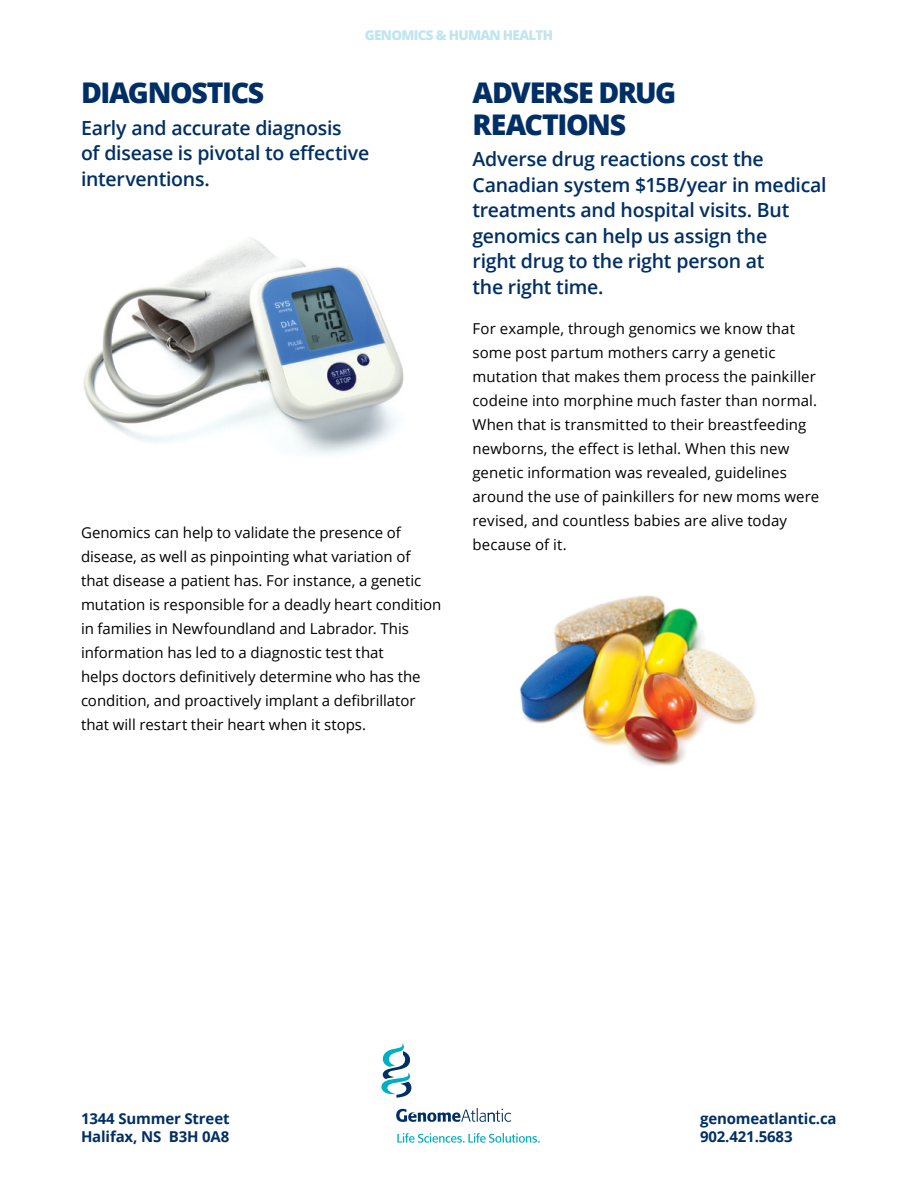
<style>
.page{position:relative;width:918px;height:1188px;background:#fff}
.page>*{position:absolute;margin:0;border:0;box-sizing:border-box;transform-origin:0 0}
.t1{font:800 28.5px "Open Sans";letter-spacing:-.055em;color:#002f65}
.t2{font:600 19.5px/25.5px "Open Sans";letter-spacing:-.015em;color:#002f65}
.t3{font:15px/24px "Open Sans";letter-spacing:.005em;color:#000}
.t4{font:700 15px/18px "Open Sans";letter-spacing:-.01em;color:#002f65}
.t5{font:800 13.5px "Open Sans";letter-spacing:-.05em;color:#bfe6ec}
</style>
<div class="page">
<svg style="left:381px;top:1043px;width:30px;height:55px"></svg>
<svg style="left:396px;top:1108px;width:115px;height:14px"></svg>
<svg style="left:397px;top:1133px;width:143px;height:10px"></svg>
<img style="left:83px;top:238px;width:321px;height:217px">
<img style="left:520px;top:595px;width:237px;height:171px">
<p class="t5" style="left:365px;top:24px;width:164px">GENOMICS &amp; HUMAN HEALTH</p>
<h1 class="t1" style="left:81px;top:71px;width:87px">DIAGNOS</h1>
<h1 class="t1" style="left:207px;top:71px;width:30px">TICS</h1>
<h2 class="t2" style="left:81px;top:114px;width:290px">Early and accurate diagnosis<br>of disease is pivotal to effective interventions.</h2>
<p class="t3" style="left:81px;top:520px;width:362px">Genomics can help to validate the presence of disease, as well as pinpointing what variation of that disease a patient has. For instance, a genetic mutation is responsible for a deadly heart condition in families in Newfoundland and Labrador. This information has led to a diagnostic test that<br>helps doctors definitively determine who has the condition, and proactively implant a defibrillator that will restart their heart when it stops.</p>
<h1 class="t1" style="left:472px;top:71px;width:74px">ADVERSE</h1>
<h1 class="t1" style="left:598px;top:71px;width:80px">DRUG</h1>
<h1 class="t1" style="left:472px;top:103px;width:103px">REACTIONS</h1>
<h2 class="t2" style="left:472px;top:146px;width:356px">Adverse drug reactions cost the<br>Canadian system $15B/year in medical treatments and hospital visits. But genomics can help us assign the<br>right drug to the right person at<br>the right time.</h2>
<p class="t3" style="left:472px;top:316px;width:348px">For example, through genomics we know that some post partum mothers carry a genetic mutation that makes them process the painkiller codeine into morphine much faster than normal.<br>When that is transmitted to their breastfeeding newborns, the effect is lethal. When this new genetic information was revealed, guidelines around the use of painkillers for new moms were revised, and countless babies are alive today because of it.</p>
<p class="t4" style="left:81px;top:1109px;width:150px">1344 Summer Street<br>Halifax, NS B3H 0A8</p>
<p class="t4" style="left:700px;top:1109px;width:138px">genomeatlantic.ca<br>902.421.5683</p>
</div>
